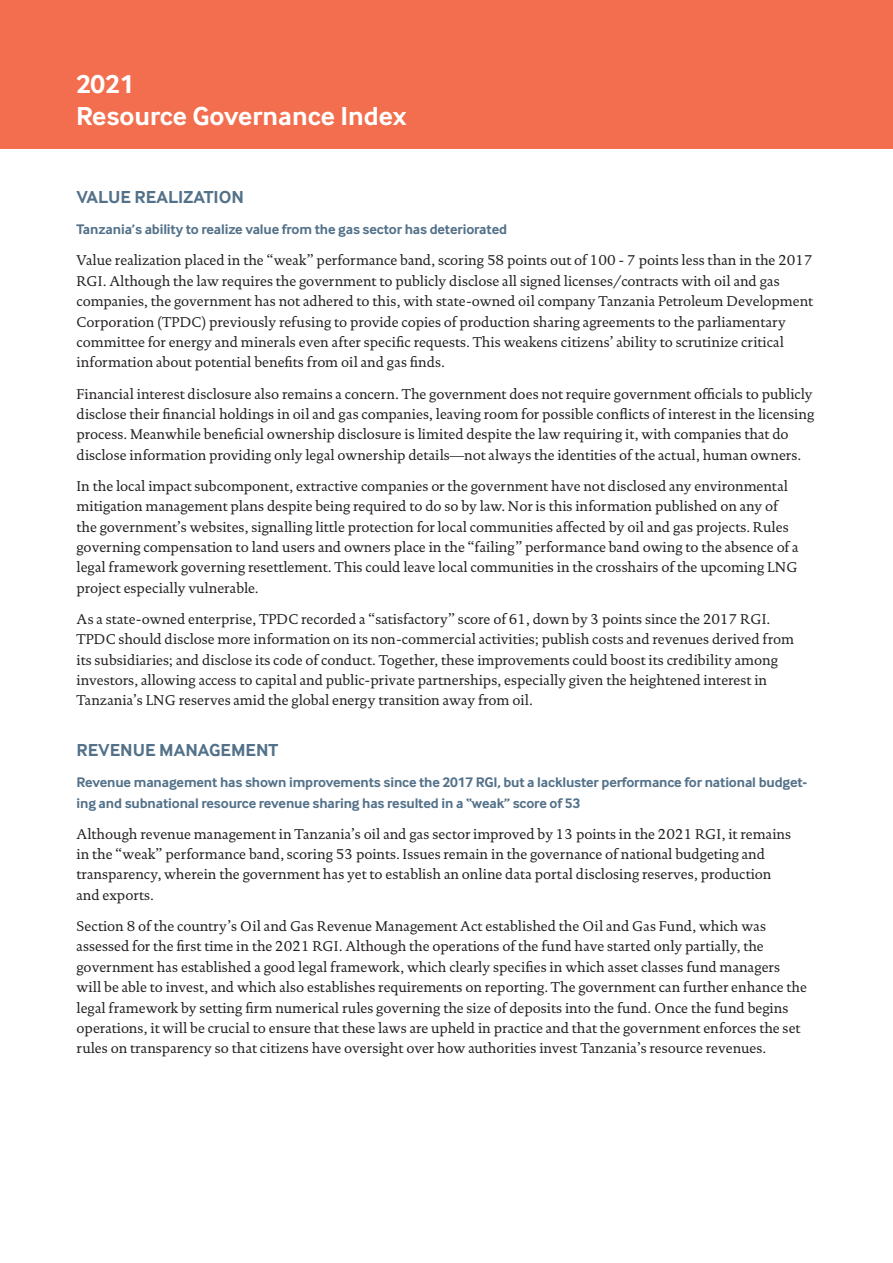
<style>
.page{position:relative;width:893px;height:1263px;background:#fff}
.page>*{position:absolute;margin:0;border:0;box-sizing:border-box;transform-origin:0 0}
.t1{font:700 27px/32.4px "Inter Face";color:#fff}
.t2{font:700 18px "Inter Face";color:#537189}
.t3{font:14.4px/20.4px "DTL Documenta T";color:#231f20}
.t4{font:700 14.4px/20.4px "Inter Face";letter-spacing:-.01em;color:#537189}
</style>
<div class="page">
<div style="left:0;top:0;width:893px;height:148px;background:#f36e4e"></div>
<h1 class="t1" style="left:76px;top:68px;width:332px">2021<br>Resource Governance Index</h1>
<p class="t2" style="left:77px;top:187px;width:169px">VALUE REALIZATION</p>
<p class="t4" style="left:77px;top:219px;width:432px">Tanzania’s ability to realize value from the gas sector has deteriorated</p>
<p class="t3" style="left:77px;top:250px;width:738px">Value realization placed in the “weak” performance band, scoring 58 points out of 100 - 7 points less than in the 2017<br>RGI. Although the law requires the government to publicly disclose all signed licenses/contracts with oil and gas companies, the government has not adhered to this, with state-owned oil company Tanzania Petroleum Development Corporation (TPDC) previously refusing to provide copies of production sharing agreements to the parliamentary committee for energy and minerals even after specific requests. This weakens citizens’ ability to scrutinize critical information about potential benefits from oil and gas finds.</p>
<p class="t3" style="left:77px;top:383px;width:739px">Financial interest disclosure also remains a concern. The government does not require government officials to publicly disclose their financial holdings in oil and gas companies, leaving room for possible conflicts of interest in the licensing process. Meanwhile beneficial ownership disclosure is limited despite the law requiring it, with companies that do disclose information providing only legal ownership details—not always the identities of the actual, human owners.</p>
<p class="t3" style="left:77px;top:476px;width:724px">In the local impact subcomponent, extractive companies or the government have not disclosed any environmental mitigation management plans despite being required to do so by law. Nor is this information published on any of the government’s websites, signalling little protection for local communities affected by oil and gas projects. Rules governing compensation to land users and owners place in the “failing” performance band owing to the absence of a legal framework governing resettlement. This could leave local communities in the crosshairs of the upcoming LNG project especially vulnerable.</p>
<p class="t3" style="left:77px;top:609px;width:719px">As a state-owned enterprise, TPDC recorded a “satisfactory” score of 61, down by 3 points since the 2017 RGI.<br>TPDC should disclose more information on its non-commercial activities; publish costs and revenues derived from its subsidiaries; and disclose its code of conduct. Together, these improvements could boost its credibility among investors, allowing access to capital and public-private partnerships, especially given the heightened interest in Tanzania’s LNG reserves amid the global energy transition away from oil.</p>
<p class="t2" style="left:77px;top:740px;width:203px">REVENUE MANAGEMENT</p>
<p class="t4" style="left:77px;top:772px;width:732px">Revenue management has shown improvements since the 2017 RGI, but a lackluster performance for national budget&shy;ing and subnational resource revenue sharing has resulted in a “weak” score of 53</p>
<p class="t3" style="left:77px;top:823px;width:716px">Although revenue management in Tanzania’s oil and gas sector improved by 13 points in the 2021 RGI, it remains in the “weak” performance band, scoring 53 points. Issues remain in the governance of national budgeting and transparency, wherein the government has yet to establish an online data portal disclosing reserves, production and exports.</p>
<p class="t3" style="left:77px;top:916px;width:732px">Section 8 of the country’s Oil and Gas Revenue Management Act established the Oil and Gas Fund, which was assessed for the first time in the 2021 RGI. Although the operations of the fund have started only partially, the government has established a good legal framework, which clearly specifies in which asset classes fund managers will be able to invest, and which also establishes requirements on reporting. The government can further enhance the legal framework by setting firm numerical rules governing the size of deposits into the fund. Once the fund begins operations, it will be crucial to ensure that these laws are upheld in practice and that the government enforces the set rules on transparency so that citizens have oversight over how authorities invest Tanzania’s resource revenues.</p>
</div>
